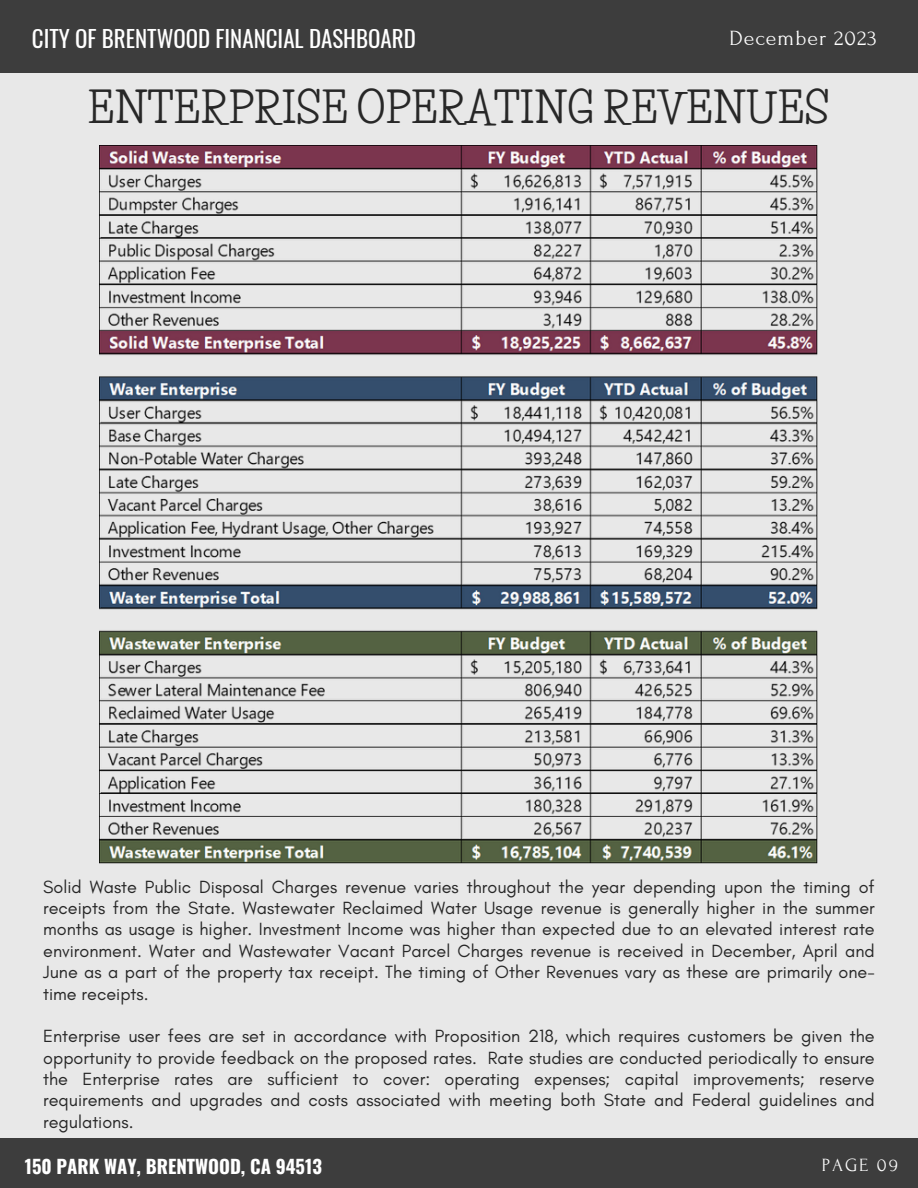
<style>
.page{position:relative;width:918px;height:1188px;background:#e8e8e8}
.page>*{position:absolute;margin:0;border:0;box-sizing:border-box;transform-origin:0 0}
.t1{font:700 40.5px "Life Savers";color:#272727}
.t2{font:22.95px "Oswald";color:#fff}
.t3{font:21.6px "Forum";letter-spacing:.05em;color:#fff}
.t4{font:700 18.75px "Oswald";color:#fff}
.t5{font:18.6px "Forum";letter-spacing:.1em;color:#fff}
.t6{font:18px/21.3px "Glacial Indifference";color:#272727;text-align:justify}
</style>
<div class="page">
<div style="left:0;top:1139px;width:918px;height:49px;background:#3d3d3d"></div>
<div style="left:0;top:0;width:918px;height:73px;background:#3d3d3d"></div>
<img style="left:99px;top:146px;width:718px;height:717px">
<h5 class="t2" style="left:32px;top:21px;width:385px">CITY OF BRENTWOOD FINANCIAL DASHBOARD</h5>
<p class="t3" style="left:729px;top:27px;width:149px">December 2023</p>
<h4 class="t1" style="left:87px;top:84px;width:743px">ENTERPRISE OPERATING REVENUES</h4>
<p class="t6" style="left:43px;top:876px;width:833px">Solid Waste Public Disposal Charges revenue varies throughout the year depending upon the timing of receipts from the State. Wastewater Reclaimed Water Usage revenue is generally higher in the summer months as usage is higher. Investment Income was higher than expected due to an elevated interest rate environment. Water and Wastewater Vacant Parcel Charges revenue is received in December, April and June as a part of the property tax receipt. The timing of Other Revenues vary as these are primarily one&shy;time receipts.</p>
<p class="t6" style="left:43px;top:1025px;width:833px">Enterprise user fees are set in accordance with Proposition 218, which requires customers be given the opportunity to provide feedback on the proposed rates. Rate studies are conducted periodically to ensure the Enterprise rates are sufficient to cover: operating expenses; capital improvements; reserve requirements and upgrades and costs associated with meeting both State and Federal guidelines and regulations.</p>
<h3 class="t4" style="left:25px;top:1152px;width:299px">150 PARK WAY, BRENTWOOD, CA 94513</h3>
<h1 class="t5" style="left:822px;top:1155px;width:77px">PAGE 09</h1>
</div>
